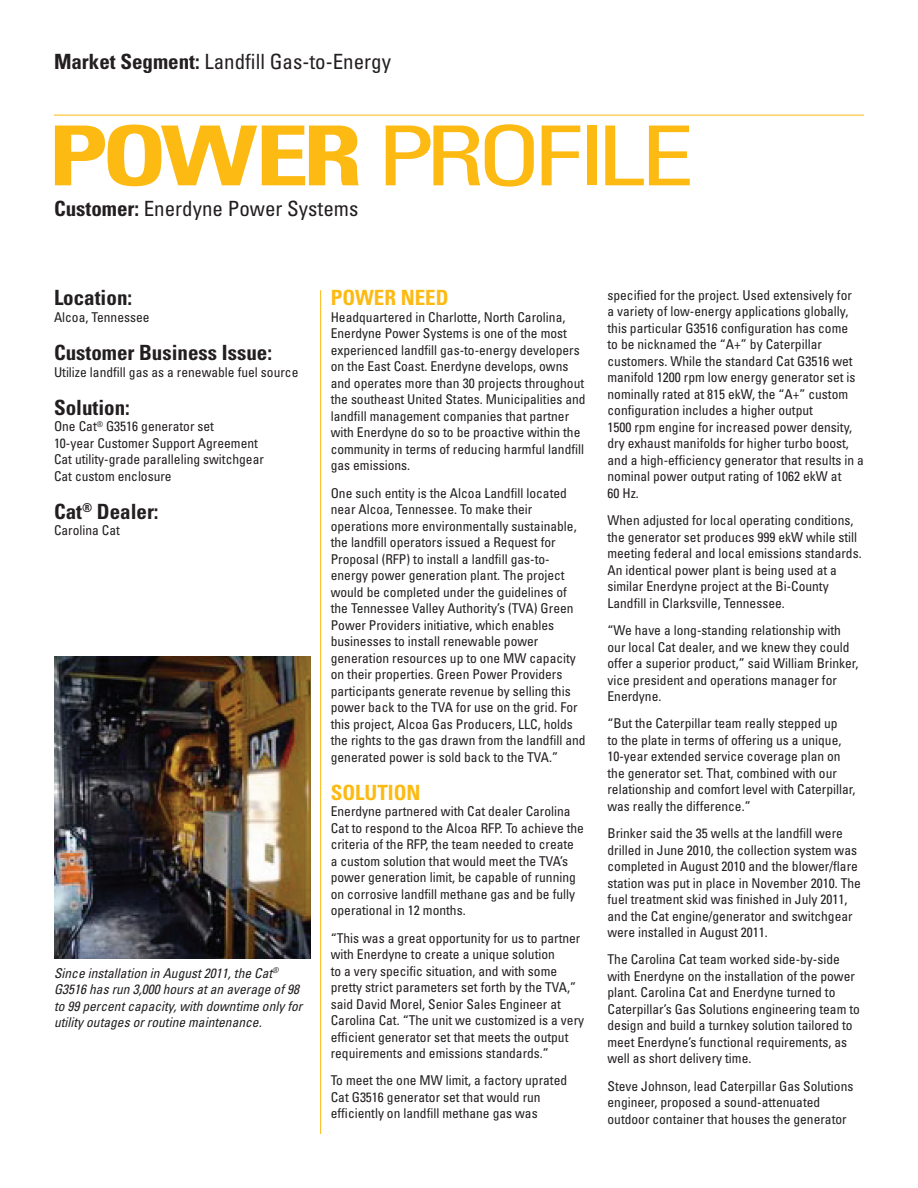
<style>
.page{position:relative;width:918px;height:1188px;background:#fff}
.page>*{position:absolute;margin:0;border:0;box-sizing:border-box;transform-origin:0 0}
.t1{font:condensed 82.8px "Univers LT Std";letter-spacing:-.08em;color:#fcba13;scale:1.3 1}
.t2{font:condensed 21px "Univers LT Std";color:#231f20}
.t3{font:700 condensed 21px "Univers LT Std";color:#231f20}
.t4{font:700 condensed 21px "Univers LT Std";color:#fcba13}
.t5{font:condensed 13.5px/16.5px "Univers LT Std";color:#231f20}
.t6{font:italic condensed 13.5px/16.5px "Univers LT Std";color:#231f20}
.s1{font-weight:700}
</style>
<div class="page">
<img style="left:54px;top:656px;width:256px;height:302px">
<hr style="left:320px;top:290px;width:1px;height:844px;background:#fcba13">
<hr style="left:54px;top:115px;width:810px;height:1px;background:#fcba13">
<h2 class="t2" style="left:54px;top:48px;width:339px"><span class="s1">Market Segment:</span> Landfill Gas-to-Energy</h2>
<h1 class="t1" style="left:48px;top:103px;width:499px"><span class="s1">POWER</span> PROFILE</h1>
<h2 class="t2" style="left:54px;top:195px;width:306px"><span class="s1">Customer:</span> Enerdyne Power Systems</h2>
<h2 class="t3" style="left:54px;top:285px;width:80px">Location:</h2>
<p class="t5" style="left:54px;top:309px;width:97px">Alcoa, Tennessee</p>
<h2 class="t3" style="left:54px;top:340px;width:220px">Customer Business Issue:</h2>
<p class="t5" style="left:54px;top:363px;width:246px">Utilize landfill gas as a renewable fuel source</p>
<h2 class="t3" style="left:54px;top:394px;width:77px">Solution:</h2>
<p class="t5" style="left:54px;top:418px;width:211px">One Cat<sup>®</sup> G3516 generator set<br>10-year Customer Support Agreement<br>Cat utility-grade paralleling switchgear<br>Cat custom enclosure</p>
<h2 class="t3" style="left:54px;top:498px;width:106px">Cat<sup>®</sup> Dealer:</h2>
<p class="t5" style="left:54px;top:522px;width:68px">Carolina Cat</p>
<p class="t6" style="left:54px;top:965px;width:250px">Since installation in August 2011, the Cat<sup>® </sup>G3516 has run 3,000 hours at an average of 98 to 99 percent capacity, with downtime only for utility outages or routine maintenance.</p>
<h2 class="t4" style="left:331px;top:285px;width:119px">POWER NEED</h2>
<p class="t5" style="left:331px;top:309px;width:256px">Headquartered in Charlotte, North Carolina, Enerdyne Power Systems is one of the most experienced landfill gas-to-energy developers on the East Coast. Enerdyne develops, owns and operates more than 30 projects throughout the southeast United States. Municipalities and landfill management companies that partner with Enerdyne do so to be proactive within the community in terms of reducing harmful landfill gas emissions.</p>
<p class="t5" style="left:331px;top:484px;width:256px">One such entity is the Alcoa Landfill located near Alcoa, Tennessee. To make their operations more environmentally sustainable, the landfill operators issued a Request for Proposal (RFP) to install a landfill gas-to&shy;energy power generation plant. The project would be completed under the guidelines of the Tennessee Valley Authority’s (TVA) Green Power Providers initiative, which enables businesses to install renewable power generation resources up to one MW capacity on their properties. Green Power Providers participants generate revenue by selling this power back to the TVA for use on the grid. For this project, Alcoa Gas Producers, LLC, holds the rights to the gas drawn from the landfill and generated power is sold back to the TVA.”</p>
<h2 class="t4" style="left:331px;top:780px;width:91px">SOLUTION</h2>
<p class="t5" style="left:331px;top:803px;width:255px">Enerdyne partnered with Cat dealer Carolina Cat to respond to the Alcoa RFP. To achieve the criteria of the RFP, the team needed to create a custom solution that would meet the TVA’s power generation limit, be capable of running on corrosive landfill methane gas and be fully operational in 12 months.</p>
<p class="t5" style="left:331px;top:929px;width:255px">“This was a great opportunity for us to partner with Enerdyne to create a unique solution<br>to a very specific situation, and with some pretty strict parameters set forth by the TVA,” said David Morel, Senior Sales Engineer at Carolina Cat. “The unit we customized is a very efficient generator set that meets the output requirements and emissions standards.”</p>
<p class="t5" style="left:331px;top:1072px;width:238px">To meet the one MW limit, a factory uprated<br>Cat G3516 generator set that would run efficiently on landfill methane gas was</p>
<p class="t5" style="left:608px;top:287px;width:258px">specified for the project. Used extensively for<br>a variety of low-energy applications globally, this particular G3516 configuration has come<br>to be nicknamed the “A+” by Caterpillar customers. While the standard Cat G3516 wet manifold 1200 rpm low energy generator set is nominally rated at 815 ekW, the “A+” custom configuration includes a higher output<br>1500 rpm engine for increased power density, dry exhaust manifolds for higher turbo boost, and a high-efficiency generator that results in a nominal power output rating of 1062 ekW at<br>60 Hz.</p>
<p class="t5" style="left:608px;top:512px;width:256px">When adjusted for local operating conditions, the generator set produces 999 ekW while still meeting federal and local emissions standards.<br>An identical power plant is being used at a similar Enerdyne project at the Bi-County Landfill in Clarksville, Tennessee.</p>
<p class="t5" style="left:608px;top:622px;width:252px">“We have a long-standing relationship with our local Cat dealer, and we knew they could offer a superior product,” said William Brinker, vice president and operations manager for Enerdyne.</p>
<p class="t5" style="left:608px;top:715px;width:249px">“But the Caterpillar team really stepped up<br>to the plate in terms of offering us a unique, 10-year extended service coverage plan on the generator set. That, combined with our relationship and comfort level with Caterpillar, was really the difference.”</p>
<p class="t5" style="left:608px;top:825px;width:255px">Brinker said the 35 wells at the landfill were drilled in June 2010, the collection system was completed in August 2010 and the blower/flare station was put in place in November 2010. The fuel treatment skid was finished in July 2011, and the Cat engine/generator and switchgear were installed in August 2011.</p>
<p class="t5" style="left:608px;top:951px;width:254px">The Carolina Cat team worked side-by-side with Enerdyne on the installation of the power plant. Carolina Cat and Enerdyne turned to Caterpillar’s Gas Solutions engineering team to design and build a turnkey solution tailored to meet Enerdyne’s functional requirements, as well as short delivery time.</p>
<p class="t5" style="left:608px;top:1077px;width:247px">Steve Johnson, lead Caterpillar Gas Solutions engineer, proposed a sound-attenuated outdoor container that houses the generator</p>
</div>
